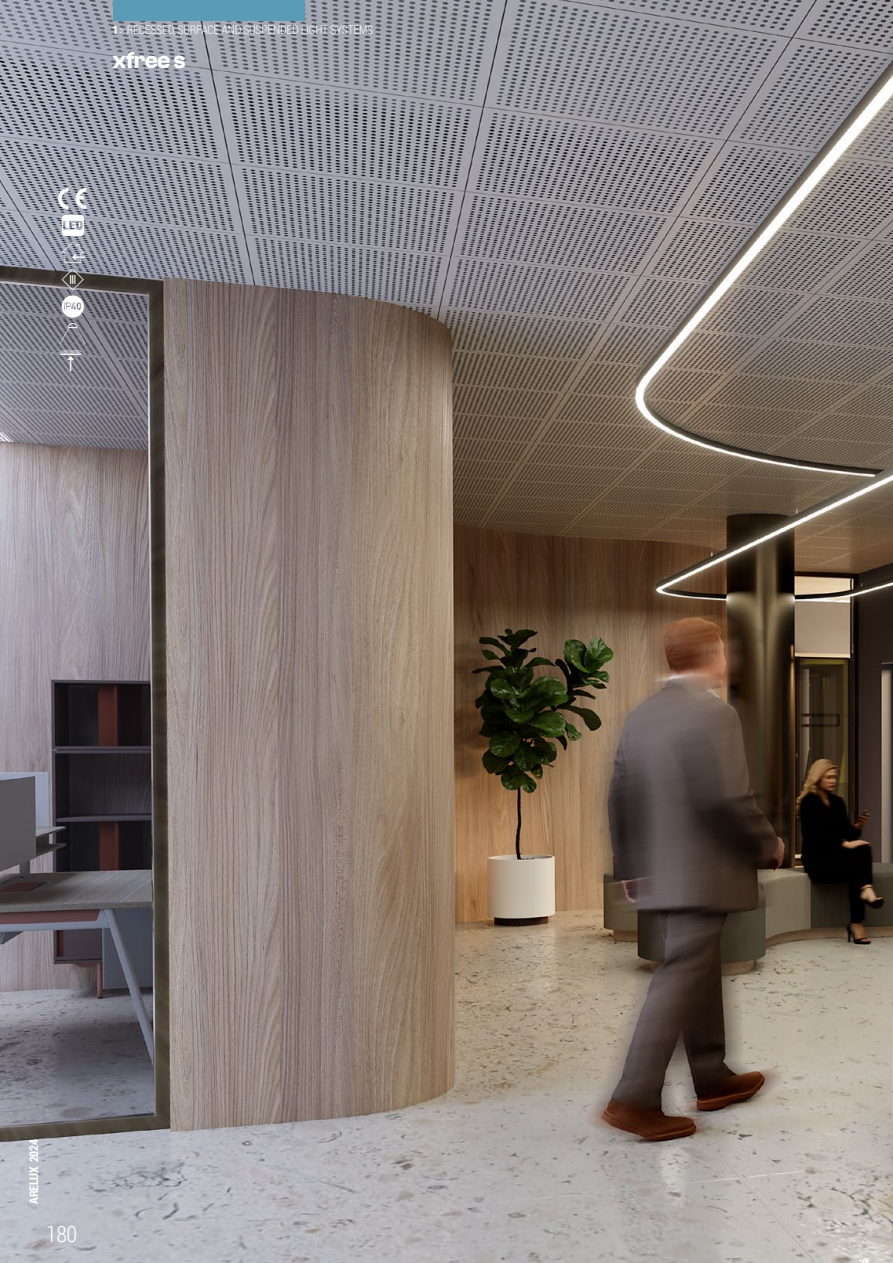
<style>
.page{position:relative;width:893px;height:1263px;background:#fff}
.page>*{position:absolute;margin:0;border:0;box-sizing:border-box;transform-origin:0 0}
.t1{font:600 24px "Clash Grotesk";letter-spacing:-.03em;color:#fff}
.t2{font:300 22.5px "Roboto Condensed";color:#fff}
.t3{font:300 12px "Roboto Condensed";letter-spacing:-.02em;color:#fff}
.t4{font:700 12px "Roboto Condensed";letter-spacing:-.02em;color:#fff}
.s1{font-family:"Clash Grotesk";font-weight:600}
</style>
<div class="page">
<img style="left:0;top:0;width:893px;height:1263px">
<div style="left:113px;top:0;width:192px;height:20px;background:#5a9cb6"></div>
<svg style="left:58px;top:154px;width:29px;height:22px"></svg>
<svg style="left:60px;top:350px;width:21px;height:21px"></svg>
<svg style="left:58px;top:182px;width:29px;height:162px"></svg>
<p class="t3" style="left:113px;top:21px;width:262px"><span class="s1">1</span> &gt; RECESSED, SURFACE AND SUSPENDED LIGHT SYSTEMS</p>
<h1 class="t1" style="left:113px;top:46px;width:74px">xfree s</h1>
<p class="t4" style="left:25px;top:1204px;width:66px;rotate:-90deg">ARELUX 2024</p>
<h2 class="t2" style="left:46px;top:1218px;width:33px">180</h2>
</div>
